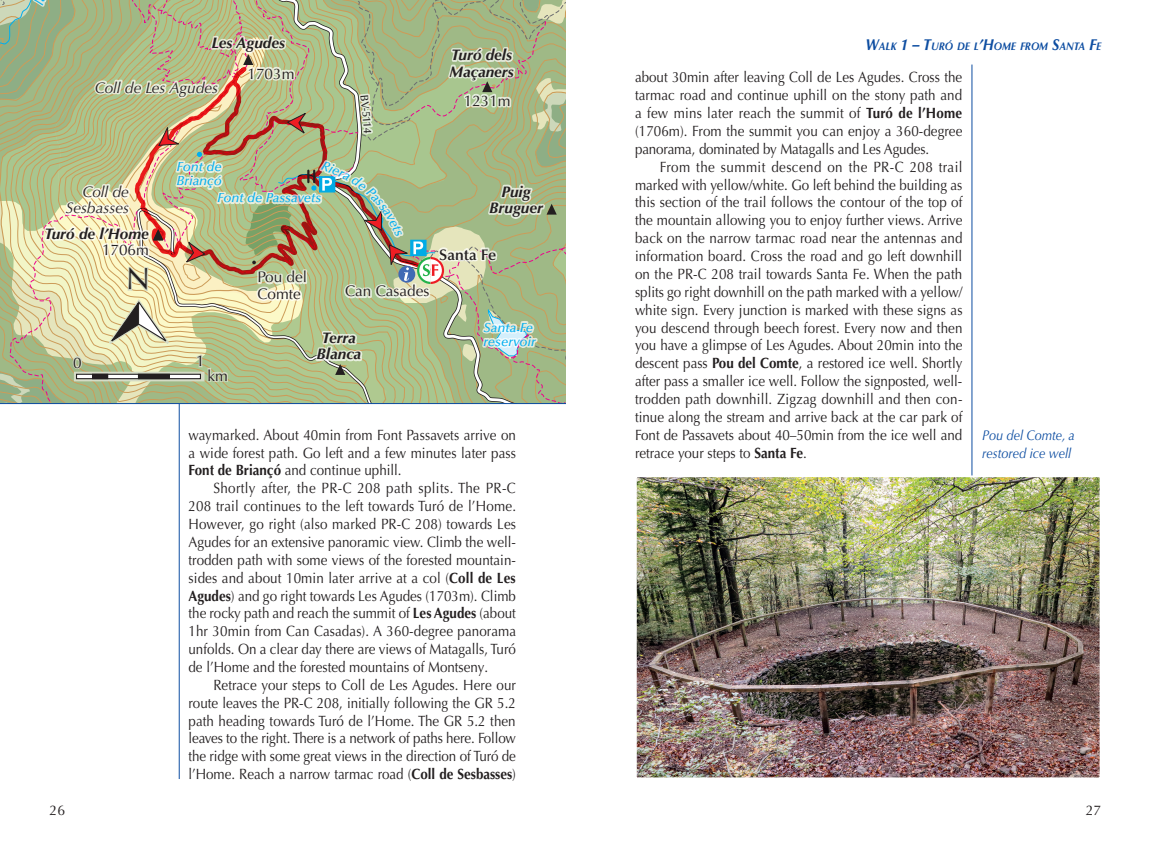
<style>
.page{position:relative;width:1151px;height:854px;background:#fff}
.page>*{position:absolute;margin:0;border:0;box-sizing:border-box;transform-origin:0 0}
.t1{font:30.62px "Optima LT Pro";color:#231f20}
.t2{font:italic 700 15.4px/16.4px "Optima LT Pro";color:#231f20;text-align:center}
.t3{font:15.4px/16.4px "Optima LT Pro";color:#231f20}
.t4{font:italic 15.4px/16.4px "Optima LT Pro";color:#231f20;text-align:right}
.t5{font:600 15.4px "Optima LT Pro";color:#231f20}
.t6{font:14.88px/17.8px "Optima LT Pro";color:#231f20;text-align:justify;scale:.9 1}
.t7{font:italic 14px/17.8px "Optima LT Pro";color:#0d4da1;scale:.9 1}
.t8{font:14px "Optima LT Pro";color:#231f20}
.t9{font:italic 500 13.12px/14.2px "Optima LT Pro";color:#00aeef}
.t10{font:italic 700 11.03px "Optima LT Pro";color:#0d4da1;scale:.9 1}
.s1{font-weight:700}
.s2{font-size:15.75px}
</style>
<div class="page">
<hr style="left:179px;top:64px;width:1px;height:714px;background:#0d4da1">
<hr style="left:971px;top:64px;width:1px;height:714px;background:#0d4da1">
<img style="left:636px;top:474px;width:464px;height:304px">
<svg style="left:0;top:0;width:566px;height:403px;background:#b7be90"></svg>
<p class="t2" style="left:212px;top:34px;width:75px">Les Agudes</p>
<p class="t4" style="left:95px;top:79px;width:125px">Coll de Les Agudes</p>
<p class="t3" style="left:248px;top:65px;width:48px">1703m</p>
<p class="t2" style="left:450px;top:46px;width:66px;text-align:left">Turó dels<br>Maçaners</p>
<p class="t3" style="left:464px;top:92px;width:48px">1231m</p>
<p class="t4" style="left:66px;top:184px;width:65px">Coll de<br>Sesbasses</p>
<p class="t2" style="left:44px;top:225px;width:106px">Turó de l’Home</p>
<p class="t3" style="left:102px;top:241px;width:48px">1706m</p>
<p class="t9" style="left:177px;top:159px;width:47px">Font de<br>Briançó</p>
<p class="t9" style="left:217px;top:191px;width:106px">Font de Passavets</p>
<p class="t2" style="left:489px;top:183px;width:55px">Puig<br>Bruguer</p>
<p class="t5" style="left:439px;top:244px;width:59px">Santa Fe</p>
<h1 class="t1" style="left:126px;top:260px;width:25px">N</h1>
<p class="t3" style="left:257px;top:269px;width:51px">Pou del<br>Comte</p>
<p class="t3" style="left:345px;top:283px;width:86px">Can Casades</p>
<p class="t3" style="left:73px;top:354px;width:10px">0</p>
<p class="t3" style="left:196px;top:352px;width:10px">1</p>
<p class="t3" style="left:208px;top:367px;width:22px">km</p>
<p class="t2" style="left:317px;top:329px;width:46px">Terra<br>Blanca</p>
<p class="t9" style="left:484px;top:320px;width:54px">Santa Fe reservoir</p>
<p class="t8" style="left:50px;top:801px;width:17px">26</p>
<p class="t6" style="left:189px;top:425px;width:365px">waymarked. About 40min from Font Passavets arrive on a wide forest path. Go left and a few minutes later pass <span class="s1">Font de Briançó</span> and continue uphill.</p>
<p class="t6" style="left:189px;top:479px;width:366px;text-indent:25px">Shortly after, the PR-C 208 path splits. The PR-C 208 trail continues to the left towards Turó de l’Home.<br>However, go right (also marked PR-C 208) towards Les Agudes for an extensive panoramic view. Climb the well&shy;trodden path with some views of the forested mountain&shy;sides and about 10min later arrive at a col (<span class="s1">Coll de Les Agudes</span>) and go right towards Les Agudes (1703m). Climb the rocky path and reach the summit of <span class="s1">Les Agudes</span> (about 1hr 30min from Can Casadas). A 360-degree panorama unfolds. On a clear day there are views of Matagalls, Turó de l’Home and the forested mountains of Montseny.</p>
<p class="t6" style="left:189px;top:675px;width:365px;text-indent:25px">Retrace your steps to Coll de Les Agudes. Here our route leaves the PR-C 208, initially following the GR 5.2 path heading towards Turó de l’Home. The GR 5.2 then leaves to the right. There is a network of paths here. Follow the ridge with some great views in the direction of Turó de l’Home. Reach a narrow tarmac road (<span class="s1">Coll de Sesbasses</span>)</p>
<p class="t10" style="left:866px;top:39px;width:263px"><span class="s2">W</span>ALK <span class="s2">1 – T</span>URÓ DE L<span class="s2">’H</span>OME FROM <span class="s2">S</span>ANTA <span class="s2">F</span>E</p>
<p class="t6" style="left:635px;top:68px;width:365px">about 30min after leaving Coll de Les Agudes. Cross the tarmac road and continue uphill on the stony path and a few mins later reach the summit of <span class="s1">Turó de l’Home </span>(1706m). From the summit you can enjoy a 360-degree panorama, dominated by Matagalls and Les Agudes.</p>
<p class="t6" style="left:635px;top:158px;width:365px;text-indent:25px">From the summit descend on the PR-C 208 trail marked with yellow/white. Go left behind the building as this section of the trail follows the contour of the top of the mountain allowing you to enjoy further views. Arrive back on the narrow tarmac road near the antennas and information board. Cross the road and go left downhill on the PR-C 208 trail towards Santa Fe. When the path splits go right downhill on the path marked with a yellow/ white sign. Every junction is marked with these signs as you descend through beech forest. Every now and then you have a glimpse of Les Agudes. About 20min into the descent pass <span class="s1">Pou del Comte</span>, a restored ice well. Shortly after pass a smaller ice well. Follow the signposted, well&shy;trodden path downhill. Zigzag downhill and then con&shy;tinue along the stream and arrive back at the car park of Font de Passavets about 40–50min from the ice well and retrace your steps to <span class="s1">Santa Fe</span>.</p>
<p class="t7" style="left:982px;top:426px;width:104px">Pou del Comte, a restored ice well</p>
<p class="t8" style="left:1086px;top:801px;width:17px">27</p>
</div>
